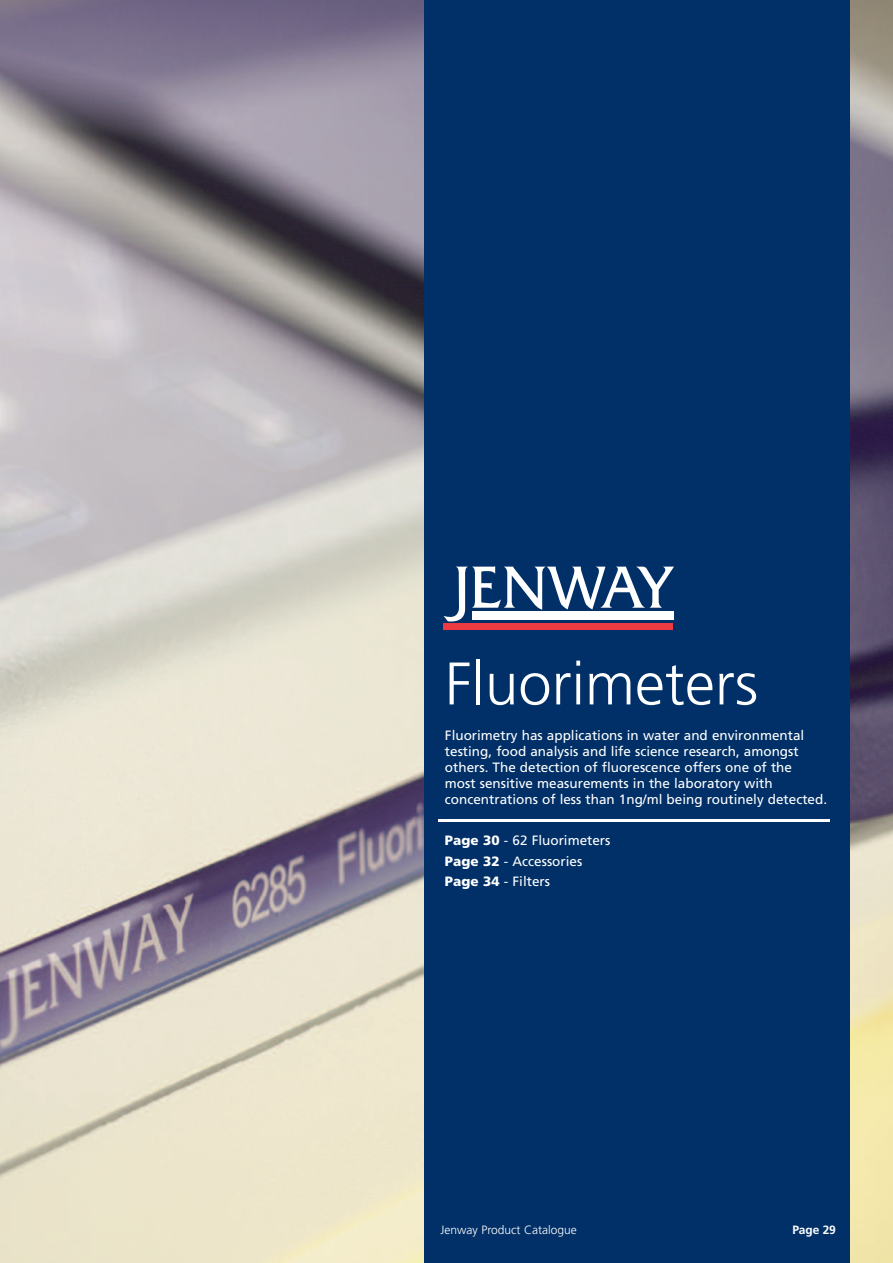
<style>
.page{position:relative;width:893px;height:1263px;background:#fff}
.page>*{position:absolute;margin:0;border:0;box-sizing:border-box;transform-origin:0 0}
.t1{font:300 60px "Frutiger";color:#fff}
.t2{font:13.5px/16.2px "Frutiger";color:#fff}
.t3{font:300 12px "Frutiger";color:#fff}
.t4{font:700 12px "Frutiger";letter-spacing:-.01em;color:#fff}
.s1{font-weight:900}
</style>
<div class="page">
<img style="left:0;top:0;width:893px;height:1263px">
<div style="left:424px;top:0;width:426px;height:1263px;background:#003067"></div>
<hr style="left:438px;top:819px;width:391px;height:2px;background:#fff">
<svg style="left:444px;top:566px;width:230px;height:56px"></svg>
<div style="left:472px;top:611px;width:201px;height:8px;background:#fff"></div>
<div style="left:444px;top:623px;width:229px;height:7px;background:#ee3a41"></div>
<p class="t1" style="left:445px;top:659px;width:315px">Fluorimeters</p>
<p class="t2" style="left:445px;top:728px;width:384px">Fluorimetry has applications in water and environmental testing, food analysis and life science research, amongst others. The detection of fluorescence offers one of the<br>most sensitive measurements in the laboratory with concentrations of less than 1ng/ml being routinely detected.</p>
<p class="t2" style="left:445px;top:831px;width:167px;line-height:20.4px"><span class="s1">Page 30</span> - 62 Fluorimeters<br><span class="s1">Page 32</span> - Accessories<br><span class="s1">Page 34</span> - Filters</p>
<p class="t3" style="left:440px;top:1225px;width:138px">Jenway Product Catalogue</p>
<p class="t4" style="left:792px;top:1225px;width:45px">Page 29</p>
</div>
